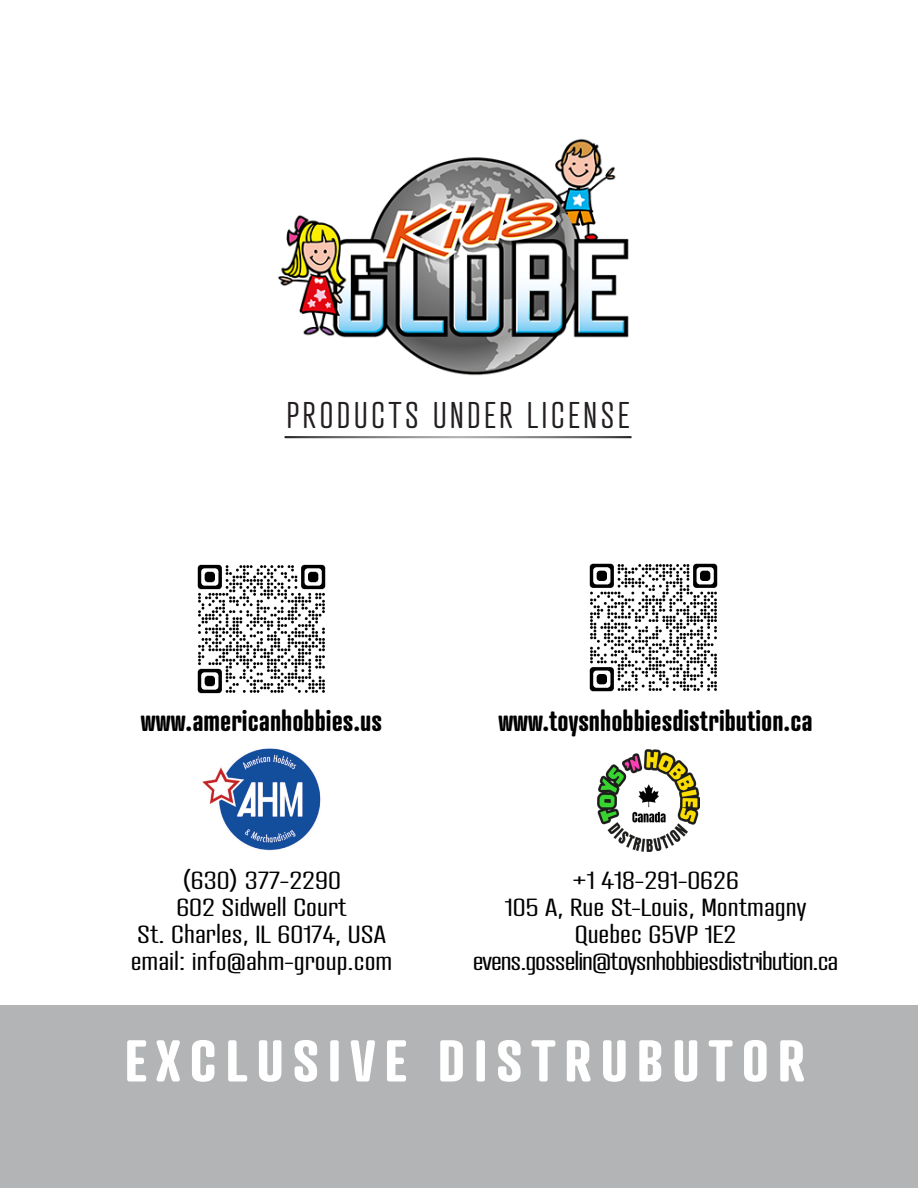
<style>
.page{position:relative;width:918px;height:1188px;background:#fff}
.page>*{position:absolute;margin:0;border:0;box-sizing:border-box;transform-origin:0 0}
.t1{font:700 57px "Atrament";letter-spacing:.16em;color:#fff}
.t2{font:300 36px "Atrament";letter-spacing:.1em;color:#231f20;scale:1.05 1}
.Item{font:700 27px "Atrament";color:#000}
.Item-2{font:300 24px "Atrament";color:#000;scale:1.5 1}
.Item-3{font:300 24px "Atrament";letter-spacing:-.03em;color:#000;scale:1.5 1}
</style>
<div class="page">
<div style="left:0;top:1006px;width:918px;height:182px;background:#b2b4b5"></div>
<img style="left:589px;top:563px;width:129px;height:129px">
<img style="left:597px;top:749px;width:102px;height:102px">
<img style="left:277px;top:138px;width:352px;height:238px">
<svg style="left:284px;top:436px;width:348px;height:2px"></svg>
<img style="left:197px;top:564px;width:129px;height:130px">
<img style="left:202px;top:748px;width:119px;height:103px">
<p class="t2" style="left:287px;top:394px;width:328px">PRODUCTS UNDER LICENSE</p>
<p class="Item" style="left:141px;top:704px;width:243px">www.americanhobbies.us</p>
<p class="Item-2" style="left:182px;top:866px;width:107px">(630) 377-2290</p>
<p class="Item-2" style="left:176px;top:893px;width:115px">602 Sidwell Court</p>
<p class="Item-2" style="left:137px;top:920px;width:167px">St. Charles, IL 60174, USA</p>
<p class="Item-2" style="left:131px;top:947px;width:176px">email: info@ahm-group.com</p>
<p class="Item" style="left:498px;top:704px;width:316px">www.toysnhobbiesdistribution.ca</p>
<p class="Item-2" style="left:572px;top:866px;width:113px">+1 418-291-0626</p>
<p class="Item-2" style="left:505px;top:893px;width:202px">105 A, Rue St-Louis, Montmagny</p>
<p class="Item-2" style="left:575px;top:920px;width:109px">Quebec G5VP 1E2</p>
<p class="Item-3" style="left:473px;top:947px;width:245px">evens.gosselin@toysnhobbiesdistribution.ca</p>
<p class="t1" style="left:125px;top:1024px;width:682px">EXCLUSIVE DISTRUBUTOR</p>
</div>
